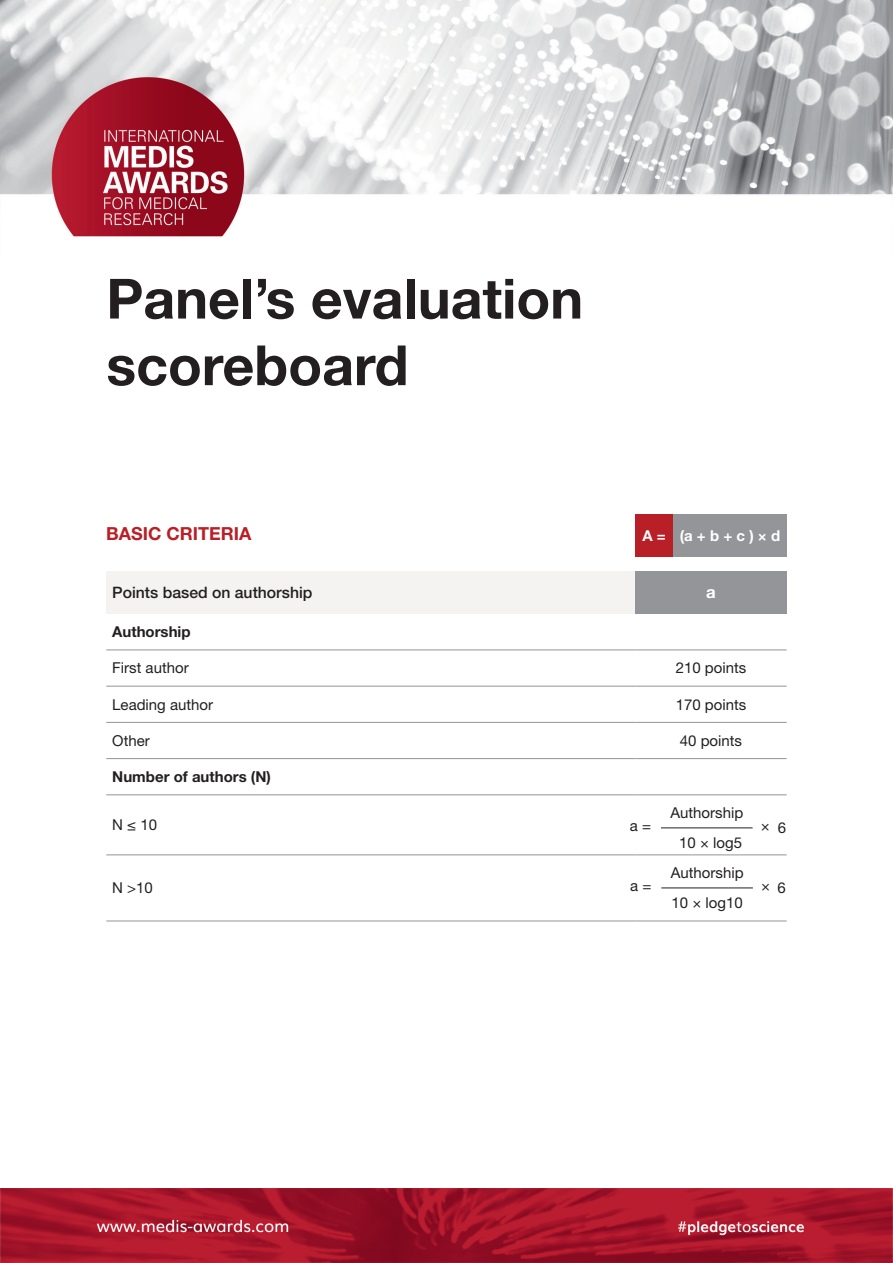
<style>
.page{position:relative;width:893px;height:1263px;background:#fff}
.page>*{position:absolute;margin:0;border:0;box-sizing:border-box;transform-origin:0 0}
.t1{font:700 55.5px/66.6px "Helvetica Neue LT Pro";color:#231f20}
.t2{font:700 18px "Helvetica Neue LT Pro";color:#b81f26}
.t3{font:700 16.8px "Helvetica Neue LT Pro";color:#fff}
.t4{font:500 15.75px "Helvetica Neue LT Pro";color:#231f20}
.t5{font:15px/29.2px "Helvetica Neue LT Pro";color:#231f20;text-align:center}
.t6{font:700 15px "Helvetica Neue LT Pro";color:#231f20}
.t7{font:700 15px "Helvetica Neue LT Pro";color:#fff}
</style>
<div class="page">
<img style="left:0;top:0;width:893px;height:237px">
<img style="left:0;top:1188px;width:893px;height:75px">
<div style="left:106px;top:571px;width:529px;height:43px;background:#f5f2f2"></div>
<div style="left:635px;top:571px;width:152px;height:43px;background:#939598"></div>
<hr style="left:106px;top:686px;width:529px;height:1px;background:#939598">
<hr style="left:635px;top:686px;width:152px;height:1px;background:#939598">
<hr style="left:106px;top:722px;width:529px;height:1px;background:#939598">
<hr style="left:635px;top:722px;width:152px;height:1px;background:#939598">
<hr style="left:106px;top:650px;width:529px;height:1px;background:#939598">
<hr style="left:635px;top:650px;width:152px;height:1px;background:#939598">
<hr style="left:106px;top:758px;width:529px;height:1px;background:#939598">
<hr style="left:635px;top:758px;width:152px;height:1px;background:#939598">
<hr style="left:106px;top:794px;width:529px;height:1px;background:#939598">
<hr style="left:635px;top:794px;width:152px;height:1px;background:#939598">
<hr style="left:106px;top:855px;width:529px;height:1px;background:#939598">
<hr style="left:635px;top:855px;width:152px;height:1px;background:#939598">
<hr style="left:106px;top:921px;width:529px;height:1px;background:#939598">
<hr style="left:635px;top:921px;width:152px;height:1px;background:#939598">
<hr style="left:661px;top:827px;width:92px;height:1px;background:#231f20">
<hr style="left:661px;top:887px;width:92px;height:1px;background:#231f20">
<div style="left:635px;top:514px;width:38px;height:42px;background:#b81f26"></div>
<div style="left:673px;top:514px;width:114px;height:42px;background:#939598"></div>
<h1 class="t1" style="left:106px;top:264px;width:478px">Panel’s evaluation scoreboard</h1>
<p class="t2" style="left:106px;top:522px;width:147px">BASIC CRITERIA</p>
<p class="t7" style="left:642px;top:526px;width:139px">A = (a + b + c ) × d</p>
<p class="t4" style="left:112px;top:583px;width:202px">Points based on authorship</p>
<p class="t3" style="left:706px;top:581px;width:11px">a</p>
<p class="t6" style="left:112px;top:622px;width:80px">Authorship</p>
<p class="t5" style="left:112px;top:653px;width:78px">First author</p>
<p class="t5" style="left:676px;top:653px;width:72px">210 points</p>
<p class="t5" style="left:112px;top:689px;width:102px">Leading author</p>
<p class="t5" style="left:676px;top:689px;width:72px">170 points</p>
<p class="t5" style="left:112px;top:725px;width:39px">Other</p>
<p class="t5" style="left:680px;top:725px;width:64px">40 points</p>
<p class="t6" style="left:112px;top:767px;width:160px">Number of authors (N)</p>
<p class="t5" style="left:112px;top:810px;width:46px">N ≤ 10</p>
<p class="t5" style="left:630px;top:811px;width:23px">a =</p>
<p class="t5" style="left:761px;top:811px;width:10px">×</p>
<p class="t5" style="left:670px;top:798px;width:74px">Authorship<br>10 × log5</p>
<p class="t5" style="left:671px;top:858px;width:74px;text-align:left">Authorship<br>10 × log10</p>
<p class="t5" style="left:112px;top:873px;width:42px">N &gt;10</p>
<p class="t5" style="left:630px;top:871px;width:23px">a =</p>
<p class="t5" style="left:761px;top:871px;width:10px">×</p>
<p class="t5" style="left:778px;top:812px;width:10px">6</p>
<p class="t5" style="left:778px;top:872px;width:10px">6</p>
</div>
